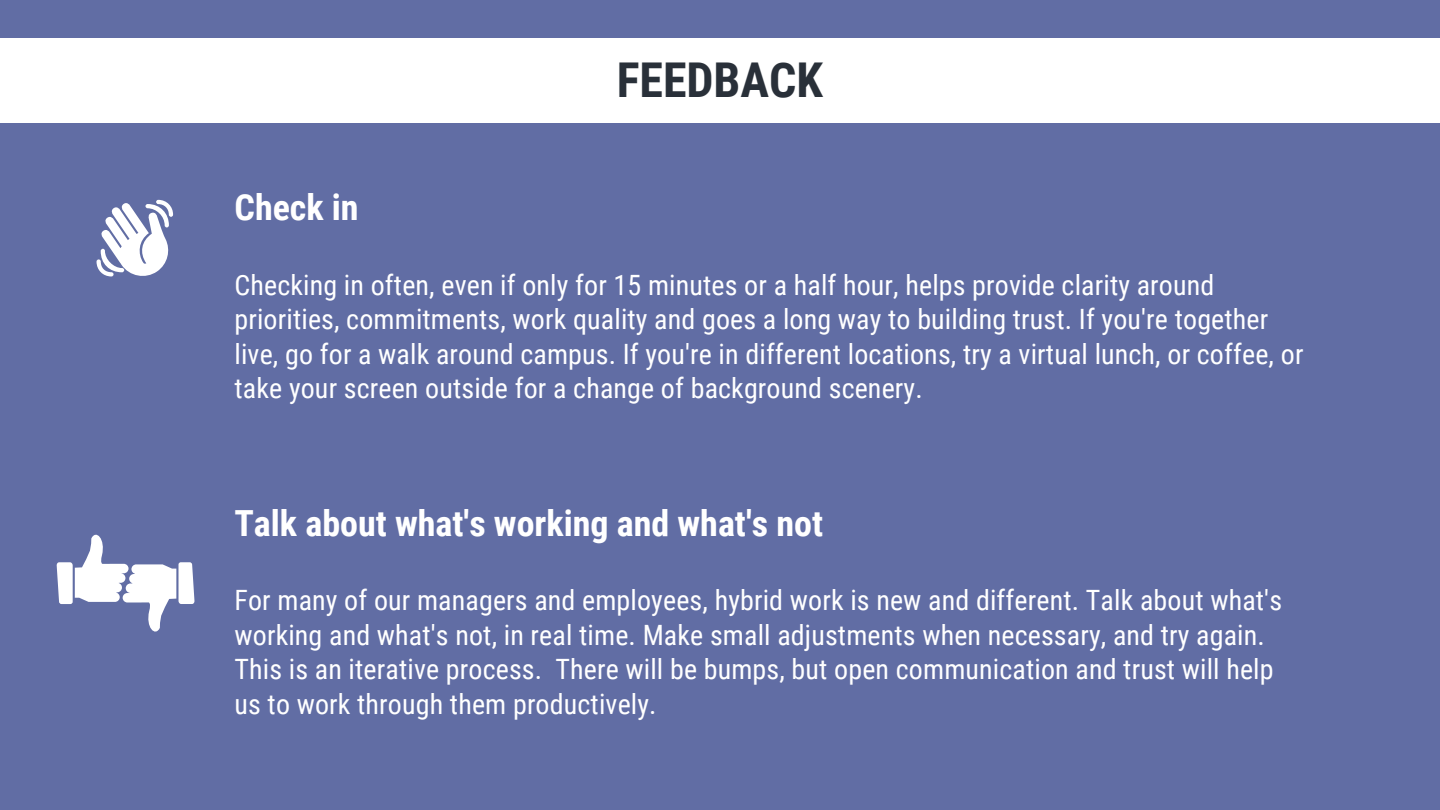
<style>
.page{position:relative;width:1440px;height:810px;background:#616da4}
.page>*{position:absolute;margin:0;border:0;box-sizing:border-box;transform-origin:0 0}
.t1{font:700 48px "Roboto Condensed";color:#293039}
.t2{font:700 36px "Roboto Condensed";color:#fff}
.t3{font:28px/34.5px "Roboto Condensed";letter-spacing:.005em;color:#fff}
</style>
<div class="page">
<div style="left:0;top:39px;width:1440px;height:84px;background:#fff"></div>
<svg style="left:97px;top:200px;width:76px;height:77px"></svg>
<svg style="left:57px;top:534px;width:137px;height:98px"></svg>
<p class="t2" style="left:234px;top:187px;width:126px">Check in</p>
<h1 class="t1" style="left:617px;top:53px;width:208px">FEEDBACK</h1>
<p class="t3" style="left:234px;top:268px;width:1071px">Checking in often, even if only for 15 minutes or a half hour, helps provide clarity around priorities, commitments, work quality and goes a long way to building trust. If you're together live, go for a walk around campus. If you're in different locations, try a virtual lunch, or coffee, or take your screen outside for a change of background scenery.</p>
<p class="t2" style="left:234px;top:502px;width:590px">Talk about what's working and what's not</p>
<p class="t3" style="left:234px;top:583px;width:1049px">For many of our managers and employees, hybrid work is new and different. Talk about what's working and what's not, in real time. Make small adjustments when necessary, and try again.<br>This is an iterative process. There will be bumps, but open communication and trust will help us to work through them productively.</p>
</div>
